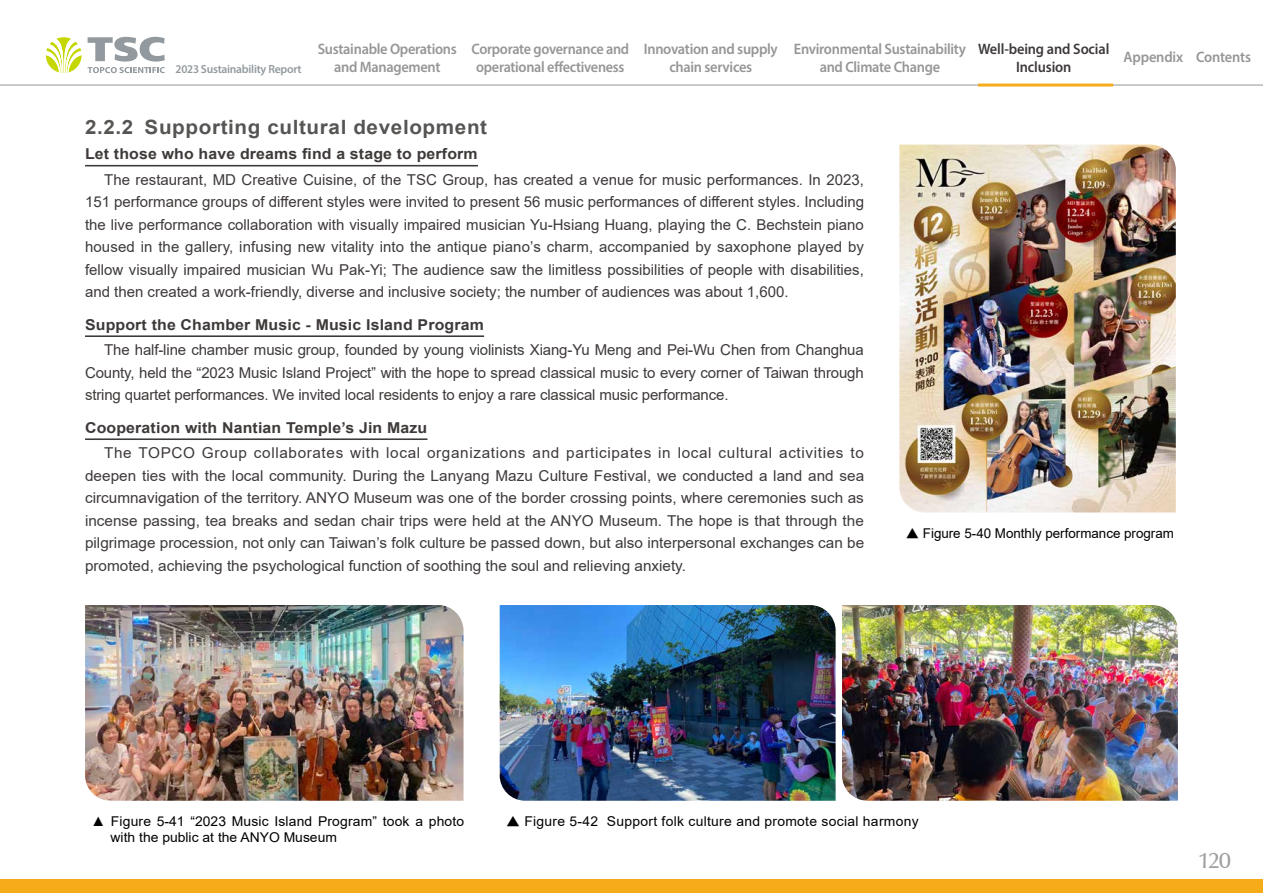
<style>
.page{position:relative;width:1263px;height:893px;background:#fff}
.page>*{position:absolute;margin:0;border:0;box-sizing:border-box;transform-origin:0 0}
.t1{font:600 22.5px "Zapf Humanist 601 BT";color:#9fa0a0}
.t2{font:700 19.65px "Arial";letter-spacing:.03em;color:#575554;scale:1.04 1}
.t3{font:600 15.15px/18px "Myriad Pro";letter-spacing:-.02em;color:#969697;text-align:center;scale:.95 1}
.t4{font:600 15.15px/18px "Myriad Pro";letter-spacing:-.02em;color:#969697;text-align:center;scale:.94 1}
.t5{font:600 15.15px/18px "Myriad Pro";letter-spacing:-.01em;color:#3e3a39;text-align:center;scale:.95 1}
.t6{font:15px/22.5px "Arial";color:#3e3a39;text-align:justify}
.t7{font:700 15px "Arial";letter-spacing:.01em;color:#3e3a39;scale:1.06 1}
.t8{font:13.5px/16.5px "Arial";letter-spacing:.01em;color:#000}
.t9{font:600 11.85px "Myriad Pro";letter-spacing:-.02em;color:#929a9f;scale:.95 1}
.s1{font-family:"DF Hei Std W3"}
</style>
<div class="page">
<div style="left:1px;top:879px;width:1262px;height:14px;background:#f6ac19"></div>
<hr style="left:0;top:84px;width:1263px;height:2px;background:#aaabab">
<hr style="left:978px;top:84px;width:135px;height:3px;background:#f6ac19">
<svg style="left:46px;top:37px;width:36px;height:36px"></svg>
<svg style="left:88px;top:37px;width:77px;height:36px"></svg>
<hr style="left:85px;top:165px;width:393px;height:1px;background:#3e3a39">
<hr style="left:85px;top:335px;width:399px;height:2px;background:#3e3a39">
<hr style="left:85px;top:438px;width:342px;height:2px;background:#3e3a39">
<img style="left:899px;top:145px;width:277px;height:367px">
<img style="left:85px;top:605px;width:378px;height:196px">
<img style="left:500px;top:605px;width:336px;height:196px">
<img style="left:842px;top:605px;width:336px;height:196px">
<p class="t9" style="left:176px;top:62px;width:134px">2023 Sustainability Report</p>
<p class="t3" style="left:794px;top:40px;width:183px">Environmental Sustainability and Climate Change</p>
<p class="t3" style="left:1196px;top:48px;width:60px">Contents</p>
<p class="t3" style="left:318px;top:40px;width:148px">Sustainable Operations and Management</p>
<p class="t4" style="left:471px;top:40px;width:169px">Corporate governance and operational effectiveness</p>
<p class="t3" style="left:644px;top:40px;width:143px">Innovation and supply chain services</p>
<p class="t5" style="left:978px;top:40px;width:140px">Well-being and Social<br>Inclusion</p>
<p class="t3" style="left:1123px;top:48px;width:64px">Appendix</p>
<h2 class="t2" style="left:85px;top:113px;width:388px">2.2.2 Supporting cultural development</h2>
<p class="t7" style="left:85px;top:143px;width:372px">Let those who have dreams find a stage to perform</p>
<p class="t6" style="left:85px;top:168px;width:781px;text-indent:19px">The restaurant, MD Creative Cuisine, of the TSC Group, has created a venue for music performances. In 2023, 151 performance groups of different styles were invited to present 56 music performances of different styles. Including the live performance collaboration with visually impaired musician Yu-Hsiang Huang, playing the C. Bechstein piano housed in the gallery, infusing new vitality into the antique piano’s charm, accompanied by saxophone played by fellow visually impaired musician Wu Pak-Yi; The audience saw the limitless possibilities of people with disabilities, and then created a work-friendly, diverse and inclusive society; the number of audiences was about 1,600.</p>
<p class="t7" style="left:85px;top:314px;width:378px">Support the Chamber Music - Music Island Program</p>
<p class="t6" style="left:85px;top:339px;width:780px;text-indent:19px">The half-line chamber music group, founded by young violinists Xiang-Yu Meng and Pei-Wu Chen from Changhua County, held the “2023 Music Island Project” with the hope to spread classical music to every corner of Taiwan through string quartet performances. We invited local residents to enjoy a rare classical music performance.</p>
<p class="t7" style="left:85px;top:417px;width:324px">Cooperation with Nantian Temple’s Jin Mazu</p>
<p class="t6" style="left:85px;top:442px;width:781px;text-indent:19px">The TOPCO Group collaborates with local organizations and participates in local cultural activities to deepen ties with the local community. During the Lanyang Mazu Culture Festival, we conducted a land and sea circumnavigation of the territory. ANYO Museum was one of the border crossing points, where ceremonies such as incense passing, tea breaks and sedan chair trips were held at the ANYO Museum. The hope is that through the pilgrimage procession, not only can Taiwan’s folk culture be passed down, but also interpersonal exchanges can be promoted, achieving the psychological function of soothing the soul and relieving anxiety.</p>
<p class="t8" style="left:906px;top:524px;width:270px"><span class="s1">▲</span> Figure 5-40 Monthly performance program</p>
<p class="t8" style="left:111px;top:813px;width:355px;text-indent:-19px">▲ Figure 5-41 “2023 Music Island Program” took a photo with the public at the ANYO Museum</p>
<p class="t8" style="left:506px;top:813px;width:414px"><span class="s1">▲</span> Figure 5-42 Support folk culture and promote social harmony</p>
<h1 class="t1" style="left:1198px;top:846px;width:34px">120</h1>
</div>
